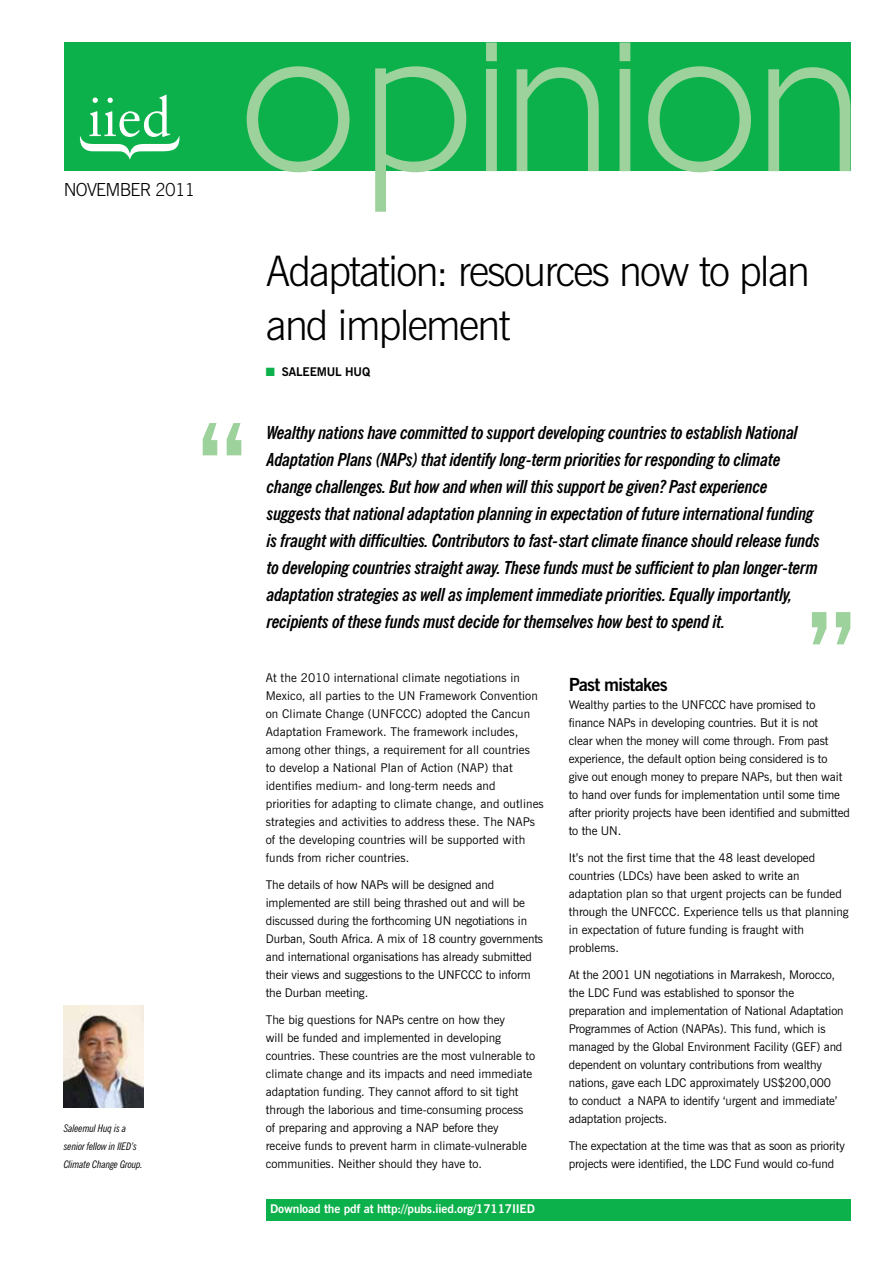
<style>
.page{position:relative;width:893px;height:1263px;background:#fff}
.page>*{position:absolute;margin:0;border:0;box-sizing:border-box;transform-origin:0 0}
.t1{font:700 108px "News Gothic BT";color:#9dd29c}
.t2{font:300 42px/54px "News Gothic BT";letter-spacing:-.04em;color:#000}
.t3{font:italic 700 condensed 18px/27px "News Gothic BT";letter-spacing:-.02em;color:#000}
.t4{font:700 18px "News Gothic BT";letter-spacing:-.04em;color:#000}
.t5{font:300 18px "News Gothic BT";letter-spacing:-.04em;color:#000}
.t6{font:12px/18px "News Gothic BT";letter-spacing:-.01em;color:#000}
.t7{font:12px/18px "News Gothic BT";letter-spacing:.01em;color:#000}
.t8{font:700 12px "News Gothic BT";letter-spacing:-.01em;color:#fff}
.t9{font:700 12px "News Gothic BT";letter-spacing:-.01em;color:#000}
.t10{font:italic condensed 10.5px/18px "News Gothic BT";letter-spacing:-.01em;color:#000}
.s1{color:#0db14b}
</style>
<div class="page">
<div style="left:266px;top:1199px;width:584px;height:21px;background:#0db14b"></div>
<div style="left:64px;top:43px;width:786px;height:128px;background:#0db14b"></div>
<svg style="left:247px;top:66px;width:102px;height:106px"></svg>
<svg style="left:375px;top:66px;width:91px;height:146px"></svg>
<svg style="left:486px;top:43px;width:11px;height:128px"></svg>
<svg style="left:517px;top:67px;width:82px;height:104px"></svg>
<svg style="left:620px;top:43px;width:10px;height:128px"></svg>
<svg style="left:648px;top:66px;width:103px;height:106px"></svg>
<svg style="left:768px;top:67px;width:82px;height:104px"></svg>
<svg style="left:80px;top:95px;width:99px;height:65px"></svg>
<img style="left:64px;top:1006px;width:80px;height:102px">
<h3 class="t5" style="left:64px;top:178px;width:133px">november 2011</h3>
<h1 class="t1" style="left:198px;top:397px;width:49px">“</h1>
<p class="t10" style="left:64px;top:1119px;width:81px">Saleemul Huq is a senior fellow in IIED’s<br>Climate Change Group.</p>
<h2 class="t2" style="left:266px;top:243px;width:546px">Adaptation: resources now to plan and implement</h2>
<p class="t9" style="left:266px;top:364px;width:106px"><span class="s1">■</span> Saleemul Huq</p>
<p class="t3" style="left:267px;top:418px;width:555px">Wealthy nations have committed to support developing countries to establish National Adaptation Plans (NAPs) that identify long-term priorities for responding to climate change challenges. But how and when will this support be given? Past experience suggests that national adaptation planning in expectation of future international funding is fraught with difficulties. Contributors to fast-start climate finance should release funds to developing countries straight away. These funds must be sufficient to plan longer-term adaptation strategies as well as implement immediate priorities. Equally importantly, recipients of these funds must decide for themselves how best to spend it.</p>
<h1 class="t1" style="left:807px;top:586px;width:49px">”</h1>
<p class="t7" style="left:266px;top:668px;width:274px">At the 2010 international climate negotiations in<br>Mexico, all parties to the UN Framework Convention</p>
<p class="t7" style="left:266px;top:704px;width:280px">on Climate Change (UNFCCC) adopted the Cancun Adaptation Framework. The framework includes, among other things, a requirement for all countries<br>to develop a National Plan of Action (NAP) that identifies medium- and long-term needs and<br>priorities for adapting to climate change, and outlines strategies and activities to address these. The NAPs of the developing countries will be supported with funds from richer countries.</p>
<p class="t6" style="left:266px;top:875px;width:279px">The details of how NAPs will be designed and implemented are still being thrashed out and will be discussed during the forthcoming UN negotiations in Durban, South Africa. A mix of 18 country governments and international organisations has already submitted their views and suggestions to the UNFCCC to inform the Durban meeting.</p>
<p class="t6" style="left:266px;top:1010px;width:271px">The big questions for NAPs centre on how they<br>will be funded and implemented in developing countries. These countries are the most vulnerable to climate change and its impacts and need immediate adaptation funding. They cannot afford to sit tight through the laborious and time-consuming process of preparing and approving a NAP before they receive funds to prevent harm in climate-vulnerable communities. Neither should they have to.</p>
<p class="t8" style="left:270px;top:1201px;width:266px">Download the pdf at http://pubs.iied.org/17117IIED</p>
<h3 class="t4" style="left:569px;top:673px;width:100px">Past mistakes</h3>
<p class="t6" style="left:569px;top:695px;width:283px">Wealthy parties to the UNFCCC have promised to finance NAPs in developing countries. But it is not<br>clear when the money will come through. From past experience, the default option being considered is to give out enough money to prepare NAPs, but then wait to hand over funds for implementation until some time after priority projects have been identified and submitted to the UN.</p>
<p class="t6" style="left:569px;top:848px;width:282px">It’s not the first time that the 48 least developed countries (LDCs) have been asked to write an adaptation plan so that urgent projects can be funded through the UNFCCC. Experience tells us that planning in expectation of future funding is fraught with problems.</p>
<p class="t6" style="left:569px;top:965px;width:276px">At the 2001 UN negotiations in Marrakesh, Morocco, the LDC Fund was established to sponsor the preparation and implementation of National Adaptation Programmes of Action (NAPAs). This fund, which is managed by the Global Environment Facility (GEF) and dependent on voluntary contributions from wealthy nations, gave each LDC approximately US$200,000 to conduct a NAPA to identify ‘urgent and immediate’ adaptation projects.</p>
<p class="t6" style="left:569px;top:1136px;width:278px">The expectation at the time was that as soon as priority projects were identified, the LDC Fund would co-fund</p>
</div>
